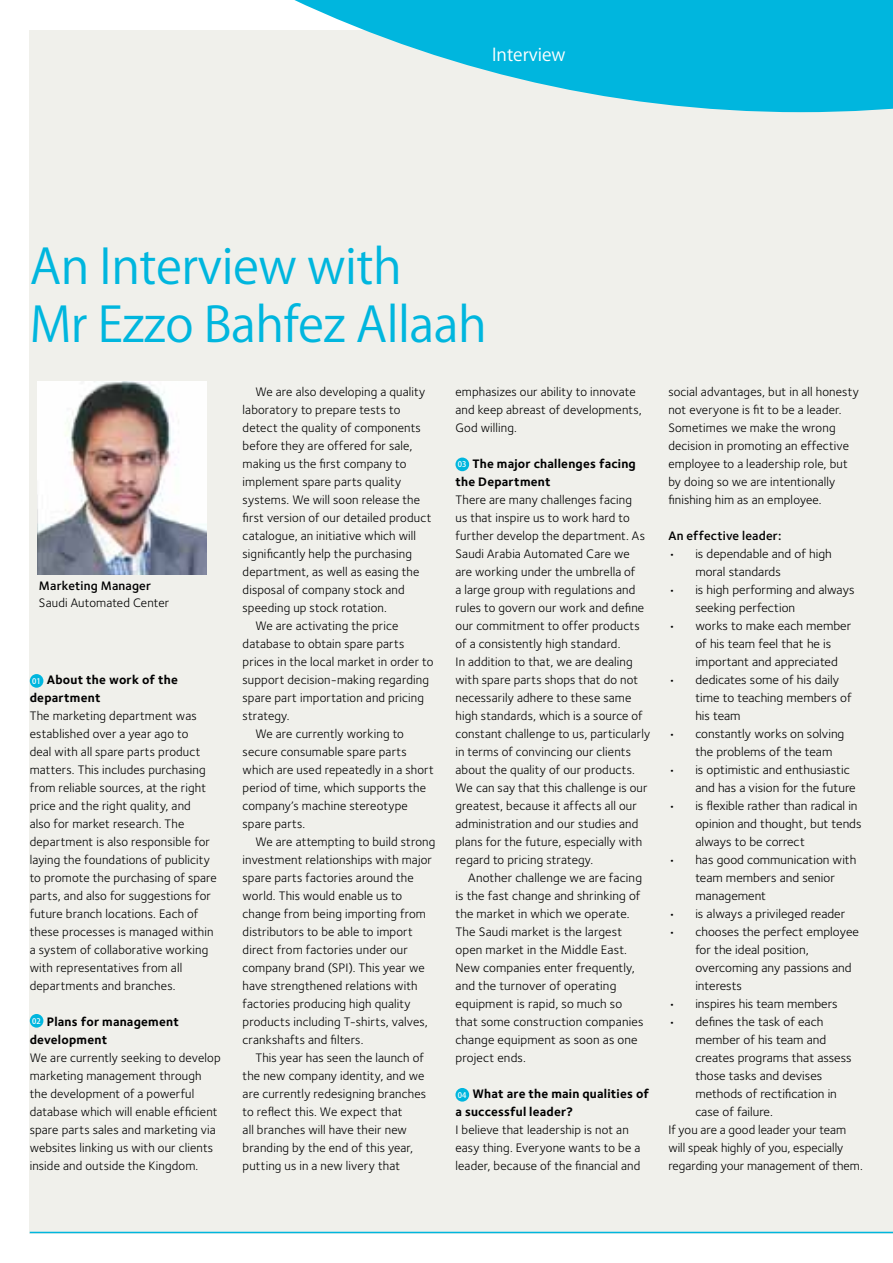
<style>
.page{position:relative;width:893px;height:1263px;background:#fff}
.page>*{position:absolute;margin:0;border:0;box-sizing:border-box;transform-origin:0 0}
.t1{font:48px/57.6px "Koz Go Pr 6 N";letter-spacing:-.01em;color:#00b6de}
.t2{font:17.55px "Koz Go Pr 6 N";color:#fff}
.t3{font:12.75px/18px "Foundry Sterling";letter-spacing:.01em;color:#000}
.t4{font:700 12.75px/18px "Foundry Sterling";letter-spacing:.015em;color:#000}
.t5{font:600 12.75px "Foundry Sterling";letter-spacing:.015em;color:#000}
.t6{font:500 7.65px "Koz Go Pr 6 N";color:#fff}
</style>
<div class="page">
<div style="left:30px;top:30px;width:863px;height:1203px;background:#f0f0eb"></div>
<img style="left:38px;top:381px;width:168px;height:193px">
<div style="left:30px;top:674px;width:13px;height:14px;background:#00b6de;border-radius:50%"></div>
<div style="left:30px;top:1014px;width:13px;height:14px;background:#00b6de;border-radius:50%"></div>
<div style="left:455px;top:458px;width:14px;height:13px;background:#00b6de;border-radius:50%"></div>
<div style="left:455px;top:1088px;width:14px;height:13px;background:#00b6de;border-radius:50%"></div>
<svg style="left:294px;top:0;width:599px;height:112px;fill:#00b6de"></svg>
<hr style="left:30px;top:1232px;width:863px;height:1px;background:#00b6de">
<h2 class="t2" style="left:492px;top:45px;width:75px">Interview</h2>
<h1 class="t1" style="left:30px;top:239px;width:459px">An Interview with<br>Mr Ezzo Bahfez Allaah</h1>
<p class="t5" style="left:39px;top:579px;width:114px">Marketing Manager</p>
<p class="t3" style="left:39px;top:594px;width:132px">Saudi Automated Center</p>
<p class="t4" style="left:30px;top:671px;width:150px;text-indent:17px">About the work of the department</p>
<p class="t3" style="left:30px;top:707px;width:189px">The marketing department was established over a year ago to<br>deal with all spare parts product matters. This includes purchasing from reliable sources, at the right price and the right quality, and<br>also for market research. The department is also responsible for laying the foundations of publicity to promote the purchasing of spare parts, and also for suggestions for future branch locations. Each of these processes is managed within a system of collaborative working with representatives from all departments and branches.</p>
<p class="t4" style="left:30px;top:1013px;width:151px;text-indent:17px">Plans for management development</p>
<p class="t3" style="left:30px;top:1049px;width:192px">We are currently seeking to develop marketing management through the development of a powerful database which will enable efficient spare parts sales and marketing via websites linking us with our clients inside and outside the Kingdom.</p>
<p class="t6" style="left:32px;top:677px;width:10px">01</p>
<p class="t6" style="left:32px;top:1016px;width:10px">02</p>
<p class="t3" style="left:255px;top:383px;width:171px">We are also developing a quality</p>
<p class="t3" style="left:243px;top:401px;width:159px">laboratory to prepare tests to</p>
<p class="t3" style="left:243px;top:419px;width:180px">detect the quality of components</p>
<p class="t3" style="left:243px;top:437px;width:171px">before they are offered for sale,</p>
<p class="t3" style="left:243px;top:455px;width:165px">making us the first company to</p>
<p class="t3" style="left:243px;top:473px;width:160px">implement spare parts quality</p>
<p class="t3" style="left:243px;top:491px;width:179px">systems. We will soon release the</p>
<p class="t3" style="left:243px;top:509px;width:190px">first version of our detailed product</p>
<p class="t3" style="left:243px;top:527px;width:175px">catalogue, an initiative which will</p>
<p class="t3" style="left:243px;top:545px;width:171px">significantly help the purchasing</p>
<p class="t3" style="left:243px;top:563px;width:178px">department, as well as easing the</p>
<p class="t3" style="left:243px;top:581px;width:164px">disposal of company stock and</p>
<p class="t3" style="left:243px;top:599px;width:146px">speeding up stock rotation.</p>
<p class="t3" style="left:255px;top:617px;width:144px">We are activating the price</p>
<p class="t3" style="left:243px;top:635px;width:163px">database to obtain spare parts</p>
<p class="t3" style="left:243px;top:653px;width:192px">prices in the local market in order to</p>
<p class="t3" style="left:243px;top:671px;width:188px">support decision-making regarding</p>
<p class="t3" style="left:243px;top:689px;width:183px">spare part importation and pricing</p>
<p class="t3" style="left:243px;top:707px;width:49px">strategy.</p>
<p class="t3" style="left:255px;top:725px;width:150px">We are currently working to</p>
<p class="t3" style="left:243px;top:743px;width:166px">secure consumable spare parts</p>
<p class="t3" style="left:243px;top:761px;width:193px">which are used repeatedly in a short</p>
<p class="t3" style="left:243px;top:779px;width:185px">period of time, which supports the</p>
<p class="t3" style="left:243px;top:797px;width:167px">company’s machine stereotype</p>
<p class="t3" style="left:243px;top:815px;width:64px">spare parts.</p>
<p class="t3" style="left:255px;top:833px;width:181px">We are attempting to build strong</p>
<p class="t3" style="left:243px;top:851px;width:191px">investment relationships with major</p>
<p class="t3" style="left:243px;top:869px;width:173px">spare parts factories around the</p>
<p class="t3" style="left:243px;top:887px;width:161px">world. This would enable us to</p>
<p class="t3" style="left:243px;top:905px;width:185px">change from being importing from</p>
<p class="t3" style="left:243px;top:923px;width:172px">distributors to be able to import</p>
<p class="t3" style="left:243px;top:941px;width:167px">direct from factories under our</p>
<p class="t3" style="left:243px;top:959px;width:184px">company brand (SPI). This year we</p>
<p class="t3" style="left:243px;top:977px;width:176px">have strengthened relations with</p>
<p class="t3" style="left:243px;top:995px;width:169px">factories producing high quality</p>
<p class="t3" style="left:243px;top:1013px;width:187px">products including T-shirts, valves,</p>
<p class="t3" style="left:243px;top:1031px;width:122px">crankshafts and filters.</p>
<p class="t3" style="left:255px;top:1049px;width:170px">This year has seen the launch of</p>
<p class="t3" style="left:243px;top:1067px;width:183px">the new company identity, and we</p>
<p class="t3" style="left:243px;top:1085px;width:185px">are currently redesigning branches</p>
<p class="t3" style="left:243px;top:1103px;width:161px">to reflect this. We expect that</p>
<p class="t3" style="left:243px;top:1121px;width:166px">all branches will have their new</p>
<p class="t3" style="left:243px;top:1139px;width:172px">branding by the end of this year,</p>
<p class="t3" style="left:243px;top:1157px;width:159px">putting us in a new livery that</p>
<p class="t3" style="left:455px;top:383px;width:188px">emphasizes our ability to innovate and keep abreast of developments,<br>God willing.</p>
<p class="t4" style="left:455px;top:455px;width:182px;text-indent:17px">The major challenges facing the Department</p>
<p class="t3" style="left:455px;top:491px;width:196px">There are many challenges facing<br>us that inspire us to work hard to further develop the department. As Saudi Arabia Automated Care we<br>are working under the umbrella of<br>a large group with regulations and rules to govern our work and define our commitment to offer products of a consistently high standard.<br>In addition to that, we are dealing with spare parts shops that do not necessarily adhere to these same high standards, which is a source of constant challenge to us, particularly in terms of convincing our clients about the quality of our products.<br>We can say that this challenge is our greatest, because it affects all our administration and our studies and plans for the future, especially with regard to pricing strategy.</p>
<p class="t3" style="left:455px;top:869px;width:189px;text-indent:13px">Another challenge we are facing is the fast change and shrinking of the market in which we operate.<br>The Saudi market is the largest open market in the Middle East.<br>New companies enter frequently, and the turnover of operating equipment is rapid, so much so that some construction companies change equipment as soon as one project ends.</p>
<p class="t4" style="left:455px;top:1085px;width:195px;text-indent:17px">What are the main qualities of a successful leader?</p>
<p class="t3" style="left:455px;top:1121px;width:186px">I believe that leadership is not an easy thing. Everyone wants to be a leader, because of the financial and</p>
<p class="t6" style="left:458px;top:460px;width:10px">03</p>
<p class="t6" style="left:458px;top:1090px;width:10px">04</p>
<p class="t3" style="left:668px;top:383px;width:192px">social advantages, but in all honesty not everyone is fit to be a leader.<br>Sometimes we make the wrong decision in promoting an effective employee to a leadership role, but by doing so we are intentionally finishing him as an employee.</p>
<p class="t5" style="left:668px;top:528px;width:115px">An effective leader:</p>
<p class="t3" style="left:695px;top:545px;width:138px;text-indent:-27px">• is dependable and of high moral standards</p>
<p class="t3" style="left:695px;top:581px;width:161px;text-indent:-27px">• is high performing and always seeking perfection</p>
<p class="t3" style="left:695px;top:617px;width:157px;text-indent:-27px">• works to make each member of his team feel that he is important and appreciated</p>
<p class="t3" style="left:695px;top:671px;width:158px;text-indent:-27px">• dedicates some of his daily time to teaching members of his team</p>
<p class="t3" style="left:695px;top:725px;width:151px;text-indent:-27px">• constantly works on solving the problems of the team</p>
<p class="t3" style="left:695px;top:761px;width:162px;text-indent:-27px">• is optimistic and enthusiastic and has a vision for the future</p>
<p class="t3" style="left:695px;top:797px;width:168px;text-indent:-27px">• is flexible rather than radical in opinion and thought, but tends always to be correct</p>
<p class="t3" style="left:695px;top:851px;width:163px;text-indent:-27px">• has good communication with team members and senior management</p>
<p class="t3" style="left:668px;top:905px;width:178px">• is always a privileged reader</p>
<p class="t3" style="left:695px;top:923px;width:165px;text-indent:-27px">• chooses the perfect employee for the ideal position, overcoming any passions and interests</p>
<p class="t3" style="left:668px;top:995px;width:171px">• inspires his team members</p>
<p class="t3" style="left:668px;top:1013px;width:157px">• defines the task of each</p>
<p class="t3" style="left:695px;top:1031px;width:132px">member of his team and</p>
<p class="t3" style="left:695px;top:1049px;width:158px">creates programs that assess</p>
<p class="t3" style="left:695px;top:1067px;width:128px">those tasks and devises</p>
<p class="t3" style="left:695px;top:1085px;width:143px">methods of rectification in</p>
<p class="t3" style="left:695px;top:1103px;width:79px">case of failure.</p>
<p class="t3" style="left:668px;top:1121px;width:179px">If you are a good leader your team</p>
<p class="t3" style="left:668px;top:1139px;width:177px">will speak highly of you, especially</p>
<p class="t3" style="left:668px;top:1157px;width:196px">regarding your management of them.</p>
</div>
